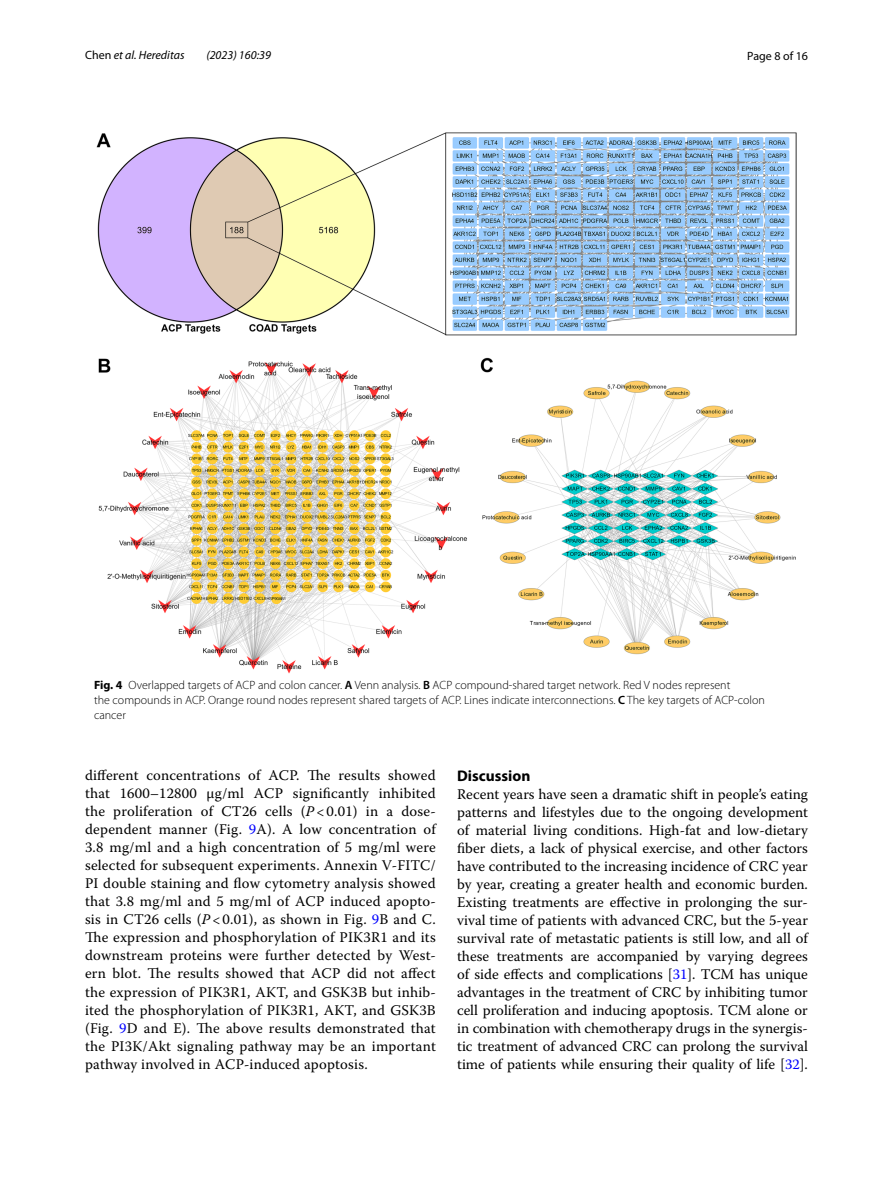
<style>
.page{position:relative;width:893px;height:1187px;background:#fff}
.page>*{position:absolute;margin:0;border:0;box-sizing:border-box;transform-origin:0 0}
.t1{font:700 15.45px "Myriad Pro";color:#000}
.t2{font:14.7px/18px "Warnock Pro";letter-spacing:.005em;color:#000;text-align:justify}
.t3{font:300 12px/15px "Myriad Pro";color:#000}
.t4{font:italic 12px "Myriad Pro";color:#000}
.t5{font:12px "Myriad Pro";color:#000}
.s1{font-style:normal}
.s2{font-weight:700}
.s3{font-weight:600}
.s4{font-style:italic}
.s5{color:#00f}
</style>
<div class="page">
<img style="left:96px;top:133px;width:701px;height:541px">
<p class="t4" style="left:85px;top:48px;width:101px"><span class="s1">Chen</span> et al. Hereditas</p>
<p class="t4" style="left:206px;top:48px;width:66px">(2023) 160:39</p>
<p class="t5" style="left:747px;top:48px;width:62px">Page 8 of 16</p>
<p class="t3" style="left:94px;top:677px;width:672px"><span class="s2">Fig. 4</span> Overlapped targets of ACP and colon cancer. <span class="s3">A</span> Venn analysis. <span class="s3">B</span> ACP compound-shared target network. Red V nodes represent<br>the compounds in ACP. Orange round nodes represent shared targets of ACP. Lines indicate interconnections. <span class="s3">C</span> The key targets of ACP-colon cancer</p>
<p class="t2" style="left:85px;top:766px;width:352px">different concentrations of ACP. The results showed that 1600–12800 μg/ml ACP significantly inhibited the proliferation of CT26 cells (<span class="s4">P</span> &lt; 0.01) in a dose&shy;dependent manner (Fig. <span class="s5">9</span>A). A low concentration of 3.8 mg/ml and a high concentration of 5 mg/ml were selected for subsequent experiments. Annexin V-FITC/ PI double staining and flow cytometry analysis showed that 3.8 mg/ml and 5 mg/ml of ACP induced apopto&shy;sis in CT26 cells (<span class="s4">P</span> &lt; 0.01), as shown in Fig. <span class="s5">9</span>B and C.<br>The expression and phosphorylation of PIK3R1 and its downstream proteins were further detected by West&shy;ern blot. The results showed that ACP did not affect the expression of PIK3R1, AKT, and GSK3B but inhib&shy;ited the phosphorylation of PIK3R1, AKT, and GSK3B (Fig. <span class="s5">9</span>D and E). The above results demonstrated that the PI3K/Akt signaling pathway may be an important pathway involved in ACP-induced apoptosis.</p>
<p class="t1" style="left:457px;top:765px;width:75px">Discussion</p>
<p class="t2" style="left:457px;top:785px;width:352px">Recent years have seen a dramatic shift in people’s eating patterns and lifestyles due to the ongoing development of material living conditions. High-fat and low-dietary fiber diets, a lack of physical exercise, and other factors have contributed to the increasing incidence of CRC year by year, creating a greater health and economic burden.<br>Existing treatments are effective in prolonging the sur&shy;vival time of patients with advanced CRC, but the 5-year survival rate of metastatic patients is still low, and all of these treatments are accompanied by varying degrees of side effects and complications [<span class="s5">31</span>]. TCM has unique advantages in the treatment of CRC by inhibiting tumor cell proliferation and inducing apoptosis. TCM alone or in combination with chemotherapy drugs in the synergis&shy;tic treatment of advanced CRC can prolong the survival time of patients while ensuring their quality of life [<span class="s5">32</span>].</p>
</div>
